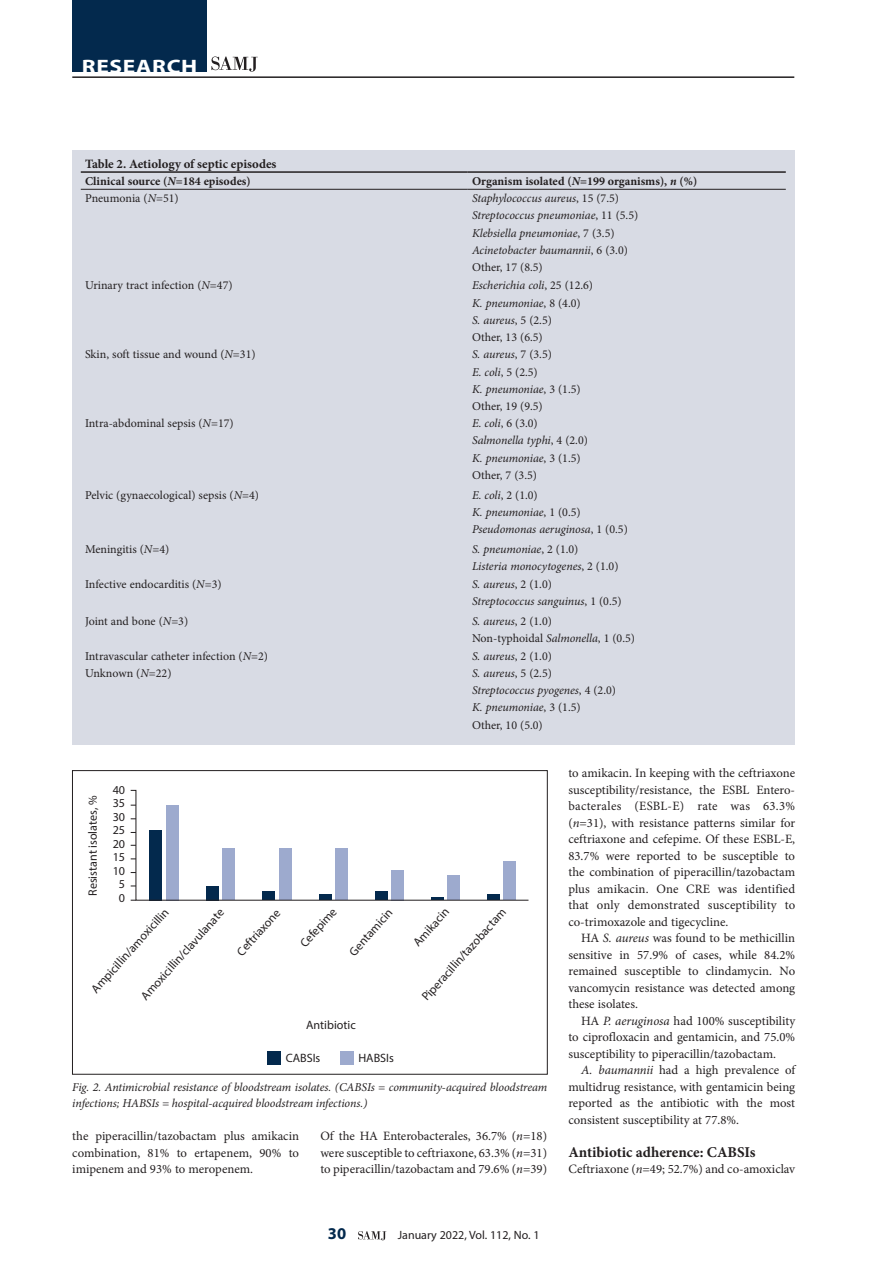
<style>
.page{position:relative;width:893px;height:1263px;background:#fff}
.page>*{position:absolute;margin:0;border:0;box-sizing:border-box;transform-origin:0 0}
.t1{font:700 19.5px "Myriad Pro";letter-spacing:.03em;color:#fff;scale:1.2 1}
.t2{font:700 16.5px "Myriad Pro";color:#03294d}
.C_HEAD{font:700 15px "Minion Pro";letter-spacing:-.005em;color:#231f20}
.BODY_TEXT_1ST_PARAGR{font:12.75px/16.5px "Minion Pro";color:#231f20;text-align:justify}
.BODY_TEXT_INDENT{font:12.75px/16.5px "Minion Pro";color:#231f20;text-align:justify}
.TABLE_HEAD{font:700 12.75px "Minion Pro";letter-spacing:.005em;color:#231f20}
.t3{font:12.15px/13.5px "Myriad Pro";color:#231f20;text-align:center}
.TABLE_COPY{font:italic 12px "Minion Pro";letter-spacing:-.005em;color:#231f20}
.TABLE_COPY-2{font:12px "Minion Pro";color:#231f20}
.CAPTIONS{font:italic 12px/16.5px "Minion Pro";letter-spacing:-.01em;color:#231f20}
.TABLE_FIELD_NAME{font:700 12px "Minion Pro";color:#231f20}
.t4{font:12px "Myriad Pro";color:#231f20}
.s1{font-style:italic}
.s2{font-style:normal}
</style>
<div class="page">
<svg style="left:358px;top:1231px;width:28px;height:9px"></svg>
<hr style="left:72px;top:76px;width:722px;height:2px;background:#231f20">
<div style="left:72px;top:0;width:135px;height:72px;background:#03294d"></div>
<svg style="left:211px;top:57px;width:47px;height:15px"></svg>
<div style="left:72px;top:150px;width:722px;height:594px;background:#d8dbe4"></div>
<hr style="left:81px;top:171px;width:387px;height:2px;background:#231f20">
<hr style="left:468px;top:171px;width:318px;height:2px;background:#231f20">
<hr style="left:81px;top:189px;width:387px;height:1px;background:#231f20">
<hr style="left:468px;top:189px;width:318px;height:1px;background:#231f20">
<svg style="left:130px;top:789px;width:399px;height:112px"></svg>
<div style="left:268px;top:1051px;width:13px;height:13px;background:#03294d"></div>
<div style="left:340px;top:1051px;width:14px;height:13px;background:#9daace"></div>
<div style="left:72px;top:770px;width:475px;height:304px;border:1px solid #231f20"></div>
<h1 class="t1" style="left:82px;top:54px;width:98px">RESEARCH</h1>
<p class="TABLE_HEAD" style="left:85px;top:155px;width:193px">Table 2. Aetiology of septic episodes</p>
<p class="TABLE_FIELD_NAME" style="left:85px;top:173px;width:167px">Clinical source (<span class="s1">N</span>=184 episodes)</p>
<p class="TABLE_FIELD_NAME" style="left:472px;top:173px;width:227px">Organism isolated (<span class="s1">N</span>=199 organisms), <span class="s1">n</span> (%)</p>
<p class="TABLE_COPY-2" style="left:85px;top:190px;width:95px">Pneumonia (<span class="s1">N</span>=51)</p>
<p class="TABLE_COPY" style="left:472px;top:190px;width:149px">Staphylococcus aureus<span class="s2">, 15 (7.5)</span></p>
<p class="TABLE_COPY" style="left:472px;top:207px;width:168px">Streptococcus pneumoniae<span class="s2">, 11 (5.5)</span></p>
<p class="TABLE_COPY" style="left:472px;top:225px;width:144px">Klebsiella pneumoniae<span class="s2">, 7 (3.5)</span></p>
<p class="TABLE_COPY" style="left:472px;top:242px;width:157px">Acinetobacter baumannii<span class="s2">, 6 (3.0)</span></p>
<p class="TABLE_COPY-2" style="left:472px;top:259px;width:72px">Other, 17 (8.5)</p>
<p class="TABLE_COPY-2" style="left:85px;top:277px;width:149px">Urinary tract infection (<span class="s1">N</span>=47)</p>
<p class="TABLE_COPY" style="left:472px;top:277px;width:123px">Escherichia coli<span class="s2">, 25 (12.6)</span></p>
<p class="TABLE_COPY" style="left:472px;top:295px;width:110px">K. pneumoniae<span class="s2">, 8 (4.0)</span></p>
<p class="TABLE_COPY" style="left:472px;top:312px;width:81px">S. aureus<span class="s2">, 5 (2.5)</span></p>
<p class="TABLE_COPY-2" style="left:472px;top:329px;width:72px">Other, 13 (6.5)</p>
<p class="TABLE_COPY-2" style="left:85px;top:346px;width:172px">Skin, soft tissue and wound (<span class="s1">N</span>=31)</p>
<p class="TABLE_COPY" style="left:472px;top:346px;width:81px">S. aureus<span class="s2">, 7 (3.5)</span></p>
<p class="TABLE_COPY-2" style="left:472px;top:364px;width:67px"><span class="s1">E. coli</span>, 5 (2.5)</p>
<p class="TABLE_COPY" style="left:472px;top:381px;width:110px">K. pneumoniae<span class="s2">, 3 (1.5)</span></p>
<p class="TABLE_COPY-2" style="left:472px;top:398px;width:72px">Other, 19 (9.5)</p>
<p class="TABLE_COPY-2" style="left:85px;top:415px;width:150px">Intra-abdominal sepsis (<span class="s1">N</span>=17)</p>
<p class="TABLE_COPY-2" style="left:472px;top:415px;width:67px"><span class="s1">E. coli</span>, 6 (3.0)</p>
<p class="TABLE_COPY" style="left:472px;top:432px;width:117px">Salmonella typhi<span class="s2">, 4 (2.0)</span></p>
<p class="TABLE_COPY" style="left:472px;top:450px;width:110px">K. pneumoniae<span class="s2">, 3 (1.5)</span></p>
<p class="TABLE_COPY-2" style="left:472px;top:467px;width:66px">Other, 7 (3.5)</p>
<p class="TABLE_COPY-2" style="left:85px;top:487px;width:175px">Pelvic (gynaecological) sepsis (<span class="s1">N</span>=4)</p>
<p class="TABLE_COPY-2" style="left:472px;top:487px;width:67px"><span class="s1">E. coli</span>, 2 (1.0)</p>
<p class="TABLE_COPY" style="left:472px;top:504px;width:110px">K. pneumoniae<span class="s2">, 1 (0.5)</span></p>
<p class="TABLE_COPY" style="left:472px;top:521px;width:157px">Pseudomonas aeruginosa<span class="s2">, 1 (0.5)</span></p>
<p class="TABLE_COPY-2" style="left:85px;top:541px;width:86px">Meningitis (<span class="s1">N</span>=4)</p>
<p class="TABLE_COPY" style="left:472px;top:541px;width:108px">S. pneumoniae<span class="s2">, 2 (1.0)</span></p>
<p class="TABLE_COPY" style="left:472px;top:558px;width:148px">Listeria monocytogenes<span class="s2">, 2 (1.0)</span></p>
<p class="TABLE_COPY-2" style="left:85px;top:576px;width:138px">Infective endocarditis (<span class="s1">N</span>=3)</p>
<p class="TABLE_COPY" style="left:472px;top:575px;width:81px">S. aureus<span class="s2">, 2 (1.0)</span></p>
<p class="TABLE_COPY" style="left:472px;top:593px;width:151px">Streptococcus sanguinus<span class="s2">, 1 (0.5)</span></p>
<p class="TABLE_COPY-2" style="left:85px;top:613px;width:105px">Joint and bone (<span class="s1">N</span>=3)</p>
<p class="TABLE_COPY" style="left:472px;top:613px;width:81px">S. aureus<span class="s2">, 2 (1.0)</span></p>
<p class="TABLE_COPY-2" style="left:472px;top:630px;width:164px">Non-typhoidal <span class="s1">Salmonella</span>, 1 (0.5)</p>
<p class="TABLE_COPY-2" style="left:85px;top:648px;width:184px">Intravascular catheter infection (<span class="s1">N</span>=2)</p>
<p class="TABLE_COPY" style="left:472px;top:647px;width:81px">S. aureus<span class="s2">, 2 (1.0)</span></p>
<p class="TABLE_COPY-2" style="left:85px;top:665px;width:88px">Unknown (<span class="s1">N</span>=22)</p>
<p class="TABLE_COPY" style="left:472px;top:665px;width:81px">S. aureus<span class="s2">, 5 (2.5)</span></p>
<p class="TABLE_COPY" style="left:472px;top:682px;width:146px">Streptococcus pyogenes<span class="s2">, 4 (2.0)</span></p>
<p class="TABLE_COPY" style="left:472px;top:699px;width:110px">K. pneumoniae<span class="s2">, 3 (1.5)</span></p>
<p class="TABLE_COPY-2" style="left:472px;top:717px;width:72px">Other, 10 (5.0)</p>
<p class="t3" style="left:113px;top:782px;width:14px">40<br>35<br>30<br>25<br>20<br>15<br>10<br>5<br>0</p>
<p class="t3" style="left:86px;top:896px;width:102px;rotate:-90deg">Resistant isolates, %</p>
<p class="t3" style="left:88px;top:986px;width:111px;rotate:-48deg">Ampicillin/amoxicillin</p>
<p class="t3" style="left:138px;top:993px;width:119px;rotate:-48deg">Amoxicillin/clavulanate</p>
<p class="t3" style="left:234px;top:949px;width:60px;rotate:-48deg">Ceftriaxone</p>
<p class="t3" style="left:297px;top:941px;width:50px;rotate:-48deg">Cefepime</p>
<p class="t3" style="left:346px;top:949px;width:60px;rotate:-48deg">Gentamicin</p>
<p class="t3" style="left:410px;top:940px;width:49px;rotate:-48deg">Amikacin</p>
<p class="t3" style="left:419px;top:994px;width:121px;rotate:-48deg">Piperacillin/tazobactam</p>
<p class="t3" style="left:306px;top:1018px;width:51px">Antibiotic</p>
<p class="t3" style="left:286px;top:1051px;width:36px">CABSIs</p>
<p class="t3" style="left:358px;top:1051px;width:37px">HABSIs</p>
<p class="CAPTIONS" style="left:72px;top:1079px;width:476px">Fig. 2. Antimicrobial resistance of bloodstream isolates. (CABSIs = community-acquired bloodstream infections; HABSIs = hospital-acquired bloodstream infections.)</p>
<p class="BODY_TEXT_1ST_PARAGR" style="left:72px;top:1128px;width:228px">the piperacillin/tazobactam plus amikacin combination, 81% to ertapenem, 90% to imipenem and 93% to meropenem.</p>
<p class="BODY_TEXT_1ST_PARAGR" style="left:320px;top:1128px;width:228px">Of the HA Enterobacterales, 36.7% (<span class="s1">n</span>=18) were susceptible to ceftriaxone, 63.3% (<span class="s1">n</span>=31) to piperacillin/tazobactam and 79.6% (<span class="s1">n</span>=39)</p>
<p class="t2" style="left:328px;top:1223px;width:20px">30</p>
<p class="t4" style="left:398px;top:1228px;width:143px">January 2022, Vol. 112, No. 1</p>
<p class="BODY_TEXT_1ST_PARAGR" style="left:568px;top:765px;width:228px;text-align:left">to amikacin. In keeping with the ceftriaxone susceptibility/resistance, the ESBL Entero&shy;bacterales (ESBL-E) rate was 63.3% (<span class="s1">n</span>=31), with resistance patterns similar for ceftriaxone and cefepime. Of these ESBL-E, 83.7% were reported to be susceptible to the combination of piperacillin/tazobactam plus amikacin. One CRE was identified that only demonstrated susceptibility to co-trimoxazole and tigecycline.</p>
<p class="BODY_TEXT_INDENT" style="left:568px;top:930px;width:228px;text-indent:13px">HA <span class="s1">S. aureus</span> was found to be methicillin sensitive in 57.9% of cases, while 84.2% remained susceptible to clindamycin. No vancomycin resistance was detected among these isolates.</p>
<p class="BODY_TEXT_INDENT" style="left:568px;top:1012px;width:228px;text-indent:13px">HA <span class="s1">P. aeruginosa</span> had 100% susceptibility to ciprofloxacin and gentamicin, and 75.0% susceptibility to piperacillin/tazobactam.</p>
<p class="BODY_TEXT_INDENT" style="left:568px;top:1062px;width:228px;text-indent:13px"><span class="s1">A. baumannii</span> had a high prevalence of multidrug resistance, with gentamicin being reported as the antibiotic with the most consistent susceptibility at 77.8%.</p>
<h3 class="C_HEAD" style="left:568px;top:1141px;width:189px">Antibiotic adherence: CABSIs</h3>
<p class="BODY_TEXT_1ST_PARAGR" style="left:568px;top:1161px;width:228px">Ceftriaxone (<span class="s1">n</span>=49; 52.7%) and co-amoxiclav</p>
</div>
